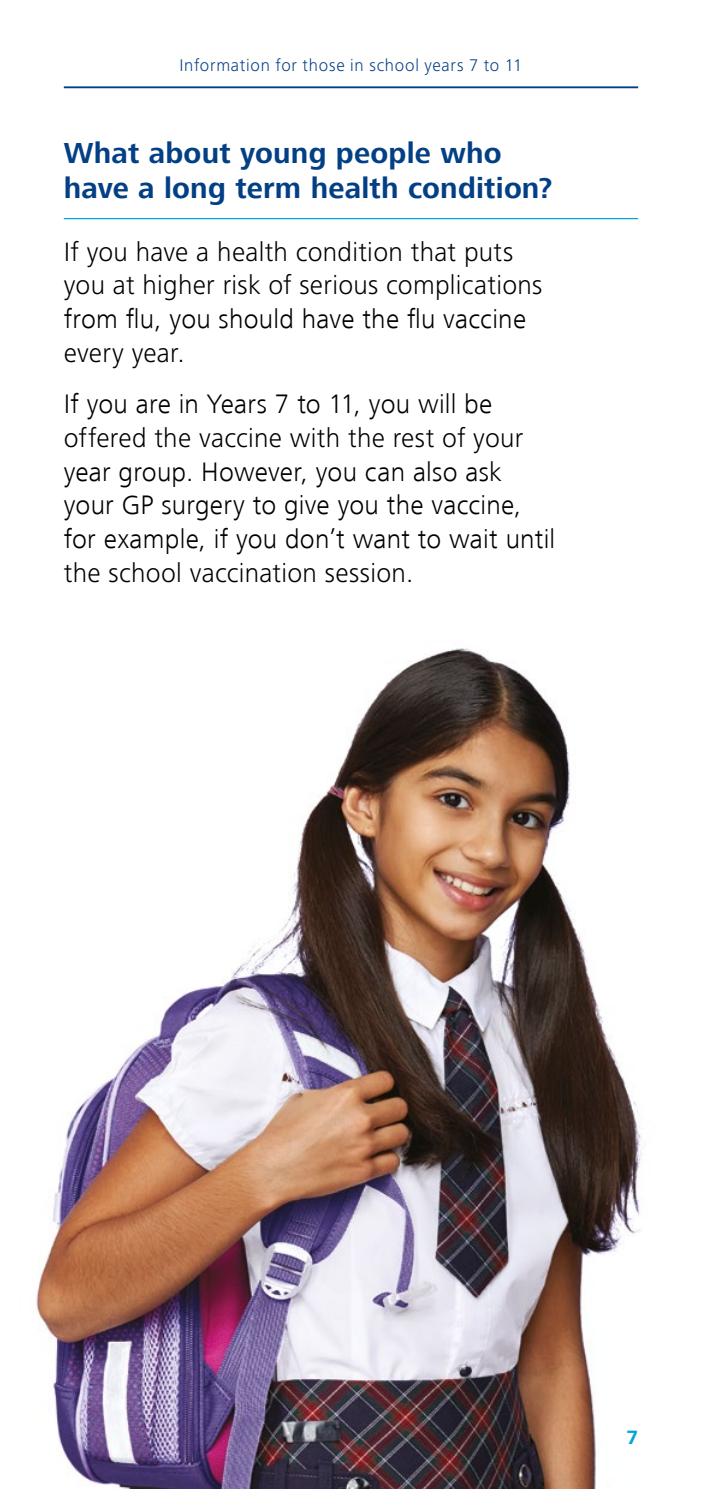
<style>
.page{position:relative;width:702px;height:1489px;background:#fff}
.page>*{position:absolute;margin:0;border:0;box-sizing:border-box;transform-origin:0 0}
.t1{font:700 30px/35px "Frutiger Next LT";letter-spacing:.005em;color:#033f85}
.Body{font:27.5px/33.8px "Frutiger Next LT Light 2";letter-spacing:.005em;color:#000}
.Body-2{font:300 27.5px/33.8px "Frutiger Next LT";letter-spacing:.01em;color:#000}
.t2{font:20px "Frutiger Next LT Bold 2";color:#00a8d7}
.t3{font:300 17.5px "Frutiger Next LT";letter-spacing:.04em;color:#033f85}
.s1{font-family:"Frutiger Next LT Bold 2";font-weight:400}
.s2{font-family:"Frutiger Next LT Light 2";font-weight:400}
.s3{font-family:"Frutiger Next LT";font-weight:300}
</style>
<div class="page">
<img style="left:36px;top:648px;width:606px;height:840px">
<hr style="left:64px;top:86px;width:574px;height:2px;background:#033f85">
<hr style="left:64px;top:218px;width:574px;height:1px;background:#00a8d7">
<p class="t3" style="left:179px;top:55px;width:344px">Information for those in school years 7 to 11</p>
<h2 class="t1" style="left:64px;top:136px;width:490px"><span class="s1">What about young people who </span>have a long term health condition?</h2>
<p class="Body-2" style="left:64px;top:235px;width:480px">If you have a health condition that puts you at higher risk of serious complications <span class="s2">from flu, you should have the flu vaccine </span>every year.</p>
<p class="Body" style="left:64px;top:387px;width:493px">If you are in Years 7 to 11, you will be <span class="s3">offered the vaccine with the rest of your </span>year group. However, you can also ask your GP surgery to give you the vaccine, for example, if you don’t want to wait until <span class="s3">the school vaccination session.</span></p>
<p class="t2" style="left:626px;top:1426px;width:13px">7</p>
</div>
